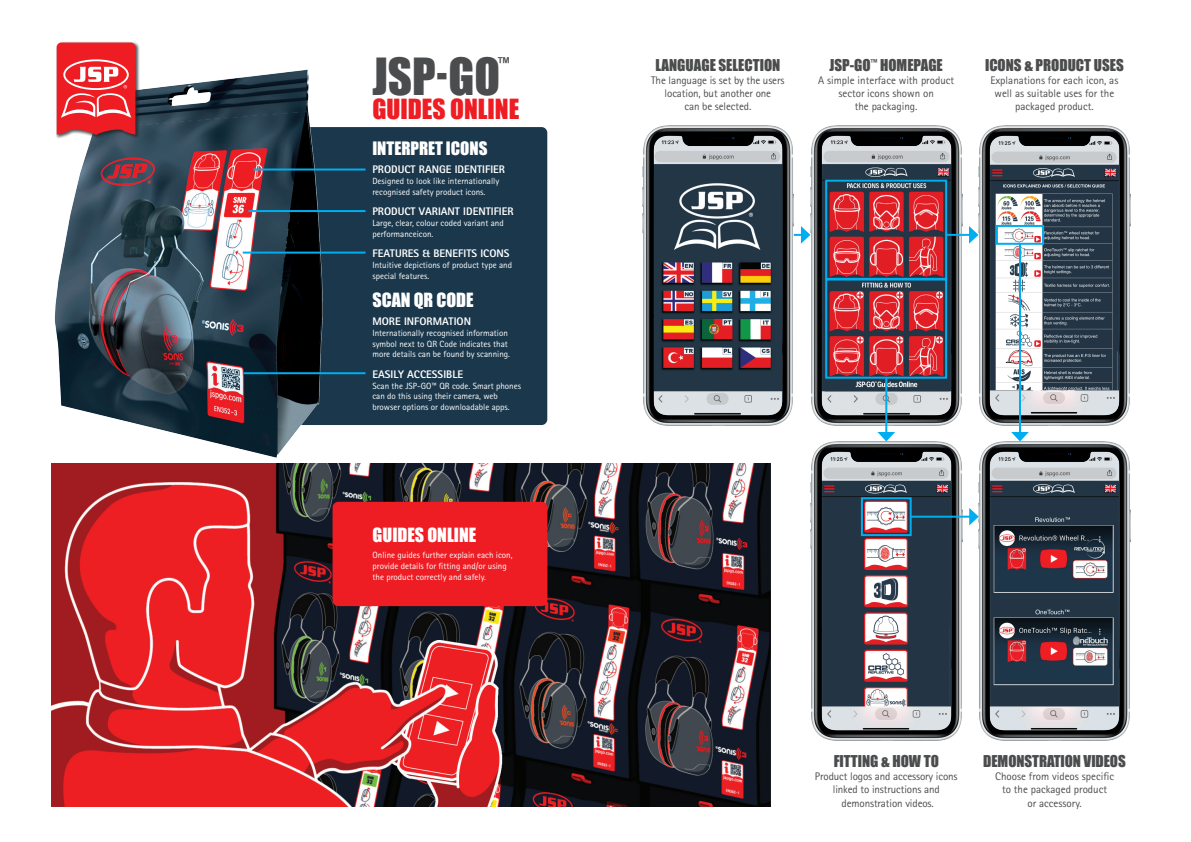
<style>
.page{position:relative;width:1191px;height:842px;background:#fff}
.page>*{position:absolute;margin:0;border:0;box-sizing:border-box;transform-origin:0 0}
.t1{font:47px "Impact";color:#4b4c4d}
.t2{font:25.5px "Impact";color:#ee1d23}
.t3{font:18px "Impact";color:#fff}
.t4{font:17px "Impact";color:#fff}
.t5{font:15px "Impact";color:#4b4c4d}
.t6{font:14.9px "Impact";color:#4b4c4d}
.t7{font:11px/13.2px "Agfa Rotis Sans Serif";color:#4b4c4d;text-align:center}
.t8{font:800 11px "Agfa Rotis Sans Serif";color:#fff}
.t9{font:9px/10.8px "Agfa Rotis Sans Serif";color:#fff}
</style>
<div class="page">
<img style="left:52px;top:463px;width:718px;height:343px">
<div style="left:227px;top:127px;width:320px;height:298px;background:#1a374b;border-radius:6px"></div>
<img style="left:52px;top:69px;width:277px;height:404px">
<img style="left:642px;top:126px;width:151px;height:299px">
<img style="left:810px;top:126px;width:152px;height:299px">
<img style="left:978px;top:126px;width:152px;height:299px">
<img style="left:810px;top:441px;width:152px;height:300px">
<img style="left:978px;top:441px;width:152px;height:300px">
<div style="left:825px;top:180px;width:122px;height:100px;border:2px solid #00aeef"></div>
<div style="left:861px;top:497px;width:50px;height:39px;border:2px solid #00aeef"></div>
<div style="left:996px;top:225px;width:48px;height:20px;border:2px solid #00aeef"></div>
<div style="left:825px;top:279px;width:122px;height:100px;border:2px solid #00aeef"></div>
<hr style="left:946px;top:234px;width:26px;height:2px;background:#00aeef">
<svg style="left:969px;top:226px;width:9px;height:18px"></svg>
<svg style="left:793px;top:226px;width:17px;height:18px"></svg>
<hr style="left:911px;top:516px;width:61px;height:2px;background:#00aeef">
<svg style="left:969px;top:508px;width:9px;height:17px"></svg>
<hr style="left:1019px;top:244px;width:2px;height:191px;background:#00aeef">
<svg style="left:1011px;top:432px;width:17px;height:9px"></svg>
<hr style="left:885px;top:378px;width:2px;height:57px;background:#00aeef">
<svg style="left:877px;top:432px;width:18px;height:9px"></svg>
<div style="left:332px;top:502px;width:215px;height:104px;background:#ee1d23;border-radius:6px"></div>
<hr style="left:253px;top:168px;width:112px;height:2px;background:#00aeef">
<hr style="left:248px;top:210px;width:117px;height:2px;background:#00aeef">
<hr style="left:243px;top:252px;width:122px;height:2px;background:#00aeef">
<hr style="left:243px;top:372px;width:122px;height:2px;background:#00aeef">
<div style="left:56px;top:42px;width:84px;height:97px;background:#231f20;opacity:.75"></div>
<svg style="left:57px;top:43px;width:78px;height:92px;background:#eb4348"></svg>
<h1 class="t1" style="left:372px;top:40px;width:129px">JSP-GO</h1>
<h3 class="t6" style="left:498px;top:52px;width:13px">™</h3>
<h2 class="t2" style="left:372px;top:89px;width:148px">GUIDES ONLINE</h2>
<h3 class="t4" style="left:372px;top:135px;width:117px">INTERPRET ICONS</h3>
<p class="t8" style="left:372px;top:163px;width:134px">PRODUCT RANGE IDENTIFIER</p>
<p class="t9" style="left:372px;top:176px;width:128px">Designed to look like internationally recognised safety product icons.</p>
<p class="t8" style="left:372px;top:205px;width:143px">PRODUCT VARIANT IDENTIFIER</p>
<p class="t9" style="left:372px;top:218px;width:133px">Large, clear, colour coded variant and performanceicon.</p>
<p class="t8" style="left:372px;top:247px;width:139px">FEATURES &amp; BENEFITS ICONS</p>
<p class="t9" style="left:372px;top:260px;width:141px">Intuitive depictions of product type and special features.</p>
<h3 class="t3" style="left:372px;top:286px;width:103px">SCAN QR CODE</h3>
<p class="t8" style="left:372px;top:314px;width:100px">MORE INFORMATION</p>
<p class="t9" style="left:372px;top:327px;width:139px">Internationally recognised information symbol next to QR Code indicates that more details can be found by scanning.</p>
<p class="t8" style="left:372px;top:367px;width:92px">EASILY ACCESSIBLE</p>
<p class="t9" style="left:372px;top:380px;width:150px">Scan the JSP-GO™ QR code. Smart phones can do this using their camera, web browser options or downloadable apps.</p>
<h3 class="t3" style="left:372px;top:521px;width:105px">GUIDES ONLINE</h3>
<p class="t9" style="left:372px;top:549px;width:141px">Online guides further explain each icon, provide details for fitting and/or using the product correctly and safely.</p>
<h3 class="t5" style="left:655px;top:53px;width:126px">LANGUAGE SELECTION</h3>
<p class="t7" style="left:651px;top:73px;width:135px">The language is set by the users location, but another one<br>can be selected.</p>
<h3 class="t5" style="left:829px;top:53px;width:115px">JSP-GO<sup>™</sup> HOMEPAGE</h3>
<p class="t7" style="left:818px;top:73px;width:138px">A simple interface with product sector icons shown on<br>the packaging.</p>
<h3 class="t5" style="left:985px;top:53px;width:140px">ICONS &amp; PRODUCT USES</h3>
<p class="t7" style="left:990px;top:73px;width:130px">Explanations for each icon, as well as suitable uses for the packaged product.</p>
<h3 class="t5" style="left:833px;top:749px;width:107px">FITTING &amp; HOW TO</h3>
<p class="t7" style="left:815px;top:770px;width:144px">Product logos and accessory icons linked to instructions and demonstration videos.</p>
<h3 class="t5" style="left:983px;top:749px;width:144px">DEMONSTRATION VIDEOS</h3>
<p class="t7" style="left:995px;top:770px;width:120px">Choose from videos specific to the packaged product<br>or accessory.</p>
</div>
